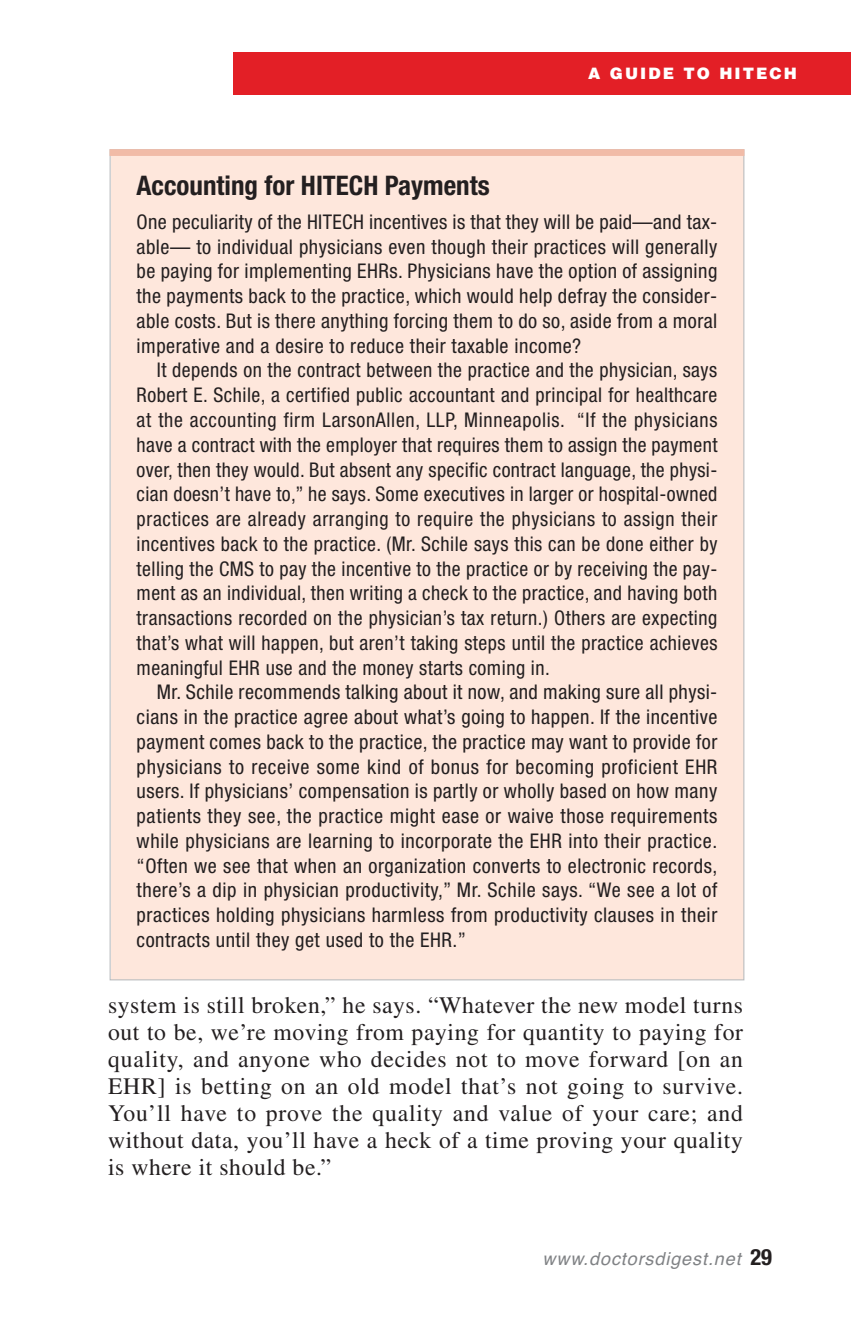
<style>
.page{position:relative;width:851px;height:1337px;background:#fff}
.page>*{position:absolute;margin:0;border:0;box-sizing:border-box;transform-origin:0 0}
.t1{font:700 condensed 27px "Helvetica Neue LT Std";color:#231f20}
.t2{font:23.62px/27px "Times";letter-spacing:.025em;color:#231f20;text-align:justify}
.t3{font:condensed 20.25px/24.8px "Helvetica Neue LT Std";letter-spacing:.025em;color:#231f20;text-align:justify}
.t4{font:italic 18px "Helvetica";letter-spacing:.05em;color:#808285}
.t5{font:900 15.75px "Helvetica LT Std";letter-spacing:.13em;color:#fff}
.s1{font-family:"Helvetica Neue LT Std";font-weight:700;font-style:normal;font-stretch:condensed;font-size:22.5px;color:#231f20}
</style>
<div class="page">
<div style="left:233px;top:52px;width:617px;height:42px;background:#e31f26"></div>
<div style="left:111px;top:150px;width:632px;height:829px;background:#fee7dc"></div>
<div style="left:110px;top:149px;width:634px;height:7px;background:#f1bba7"></div>
<h1 class="t1" style="left:137px;top:176px;width:354px">Accounting for HITECH Payments</h1>
<p class="t5" style="left:588px;top:64px;width:210px">A GUIDE TO HITECH</p>
<p class="t3" style="left:137px;top:211px;width:582px">One peculiarity of the HITECH incentives is that they will be paid—and tax&shy;able— to individual physicians even though their practices will generally be paying for implementing EHRs. Physicians have the option of assigning the payments back to the practice, which would help defray the consider&shy;able costs. But is there anything forcing them to do so, aside from a moral imperative and a desire to reduce their taxable income?</p>
<p class="t3" style="left:137px;top:360px;width:582px;text-indent:20px">It depends on the contract between the practice and the physician, says Robert E. Schile, a certified public accountant and principal for healthcare at the accounting firm LarsonAllen, LLP, Minneapolis. “If the physicians have a contract with the employer that requires them to assign the payment over, then they would. But absent any specific contract language, the physi&shy;cian doesn’t have to,” he says. Some executives in larger or hospital-owned practices are already arranging to require the physicians to assign their incentives back to the practice. (Mr. Schile says this can be done either by telling the CMS to pay the incentive to the practice or by receiving the pay&shy;ment as an individual, then writing a check to the practice, and having both transactions recorded on the physician’s tax return.) Others are expecting that’s what will happen, but aren’t taking steps until the practice achieves meaningful EHR use and the money starts coming in.</p>
<p class="t3" style="left:137px;top:681px;width:582px;text-indent:20px">Mr. Schile recommends talking about it now, and making sure all physi&shy;cians in the practice agree about what’s going to happen. If the incentive payment comes back to the practice, the practice may want to provide for physicians to receive some kind of bonus for becoming proficient EHR users. If physicians’ compensation is partly or wholly based on how many patients they see, the practice might ease or waive those requirements while physicians are learning to incorporate the EHR into their practice. “Often we see that when an organization converts to electronic records, there’s a dip in physician productivity,” Mr. Schile says. “We see a lot of practices holding physicians harmless from productivity clauses in their contracts until they get used to the EHR.”</p>
<p class="t2" style="left:108px;top:993px;width:636px">system is still broken,” he says. “Whatever the new model turns out to be, we’re moving from paying for quantity to paying for quality, and anyone who decides not to move forward [on an EHR] is betting on an old model that’s not going to survive.<br>You’ll have to prove the quality and value of your care; and without data, you’ll have a heck of a time proving your quality is where it should be.”</p>
<p class="t4" style="left:542px;top:1252px;width:231px">www.doctorsdigest.net <span class="s1">29</span></p>
</div>
